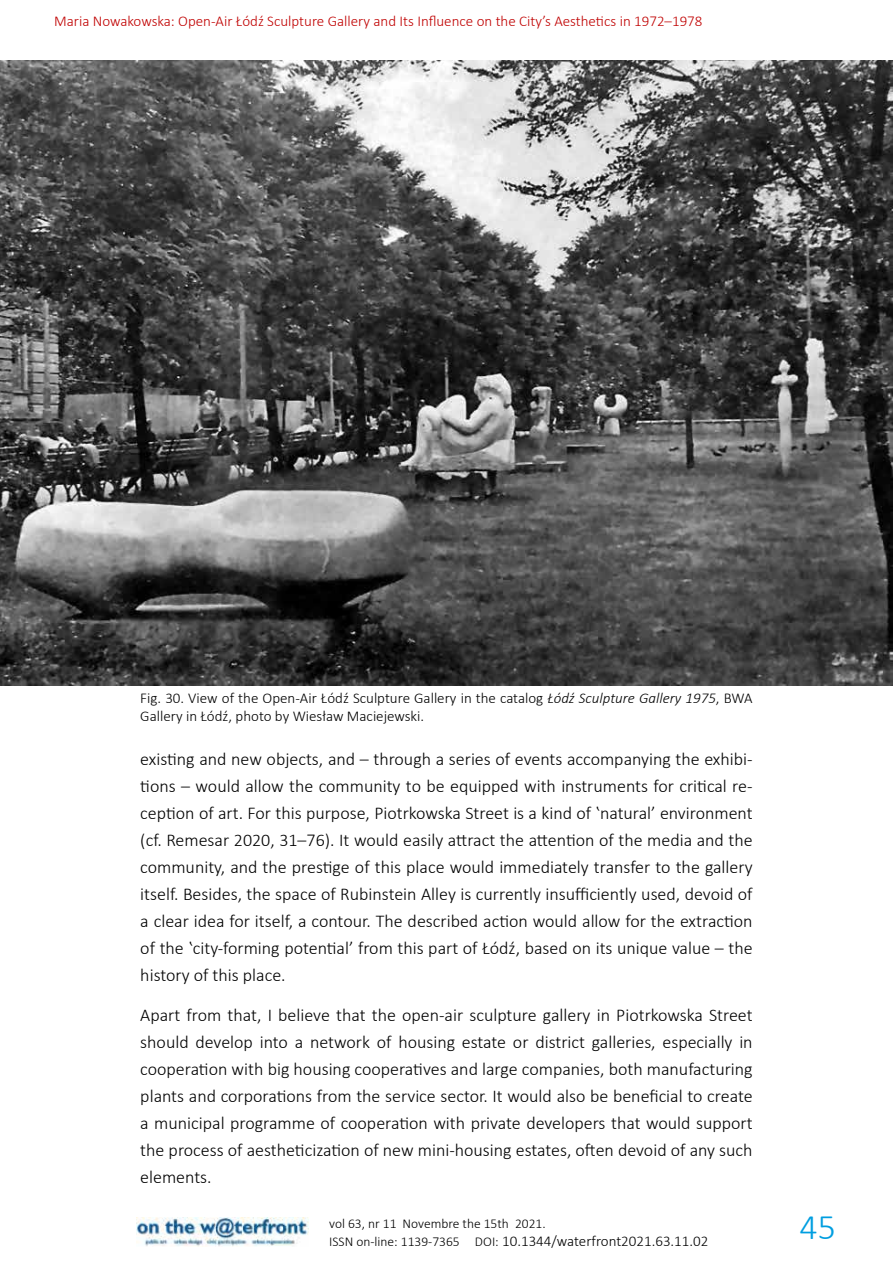
<style>
.page{position:relative;width:893px;height:1263px;background:#fff}
.page>*{position:absolute;margin:0;border:0;box-sizing:border-box;transform-origin:0 0}
.t1{font:300 36px "Calibri";color:#009ee0}
.t2{font:300 18px/27px "Calibri";color:#000;text-align:justify}
.t3{font:300 15px/18px "Calibri";color:#000}
.t4{font:300 15px "Calibri";color:#c00000}
.t5{font:300 13.5px "Calibri";color:#000}
.s1{font-style:italic}
.s2{font-size:13.5px}
</style>
<div class="page">
<img style="left:136px;top:1218px;width:173px;height:29px">
<img style="left:0;top:61px;width:893px;height:624px">
<p class="t4" style="left:54px;top:12px;width:650px">Maria Nowakowska: Open-Air Łódź Sculpture Gallery and Its Influence on the City’s Aesthetics in 1972–1978</p>
<p class="t3" style="left:140px;top:689px;width:614px">Fig. 30. View of the Open-Air Łódź Sculpture Gallery in the catalog <span class="s1">Łódź Sculpture Gallery 1975</span>, BWA<br>Gallery in Łódź, photo by Wiesław Maciejewski.</p>
<p class="t2" style="left:140px;top:745px;width:614px">existing and new objects, and – through a series of events accompanying the exhibi&shy;tions – would allow the community to be equipped with instruments for critical re&shy;ception of art. For this purpose, Piotrkowska Street is a kind of ‛natural’ environment (cf. Remesar 2020, 31–76). It would easily attract the attention of the media and the community, and the prestige of this place would immediately transfer to the gallery itself. Besides, the space of Rubinstein Alley is currently insufficiently used, devoid of a clear idea for itself, a contour. The described action would allow for the extraction of the ‛city-forming potential’ from this part of Łódź, based on its unique value – the history of this place.</p>
<p class="t2" style="left:140px;top:1001px;width:614px">Apart from that, I believe that the open-air sculpture gallery in Piotrkowska Street should develop into a network of housing estate or district galleries, especially in cooperation with big housing cooperatives and large companies, both manufacturing plants and corporations from the service sector. It would also be beneficial to create a municipal programme of cooperation with private developers that would support the process of aestheticization of new mini-housing estates, often devoid of any such elements.</p>
<p class="t5" style="left:329px;top:1215px;width:218px">vol 63, nr 11 Novembre the 15th 2021.</p>
<p class="t3" style="left:329px;top:1232px;width:381px"><span class="s2">ISSN on-line: 1139-7365 DOI:</span> 10.1344/waterfront2021.63.11.02</p>
<h1 class="t1" style="left:799px;top:1205px;width:38px">45</h1>
</div>
